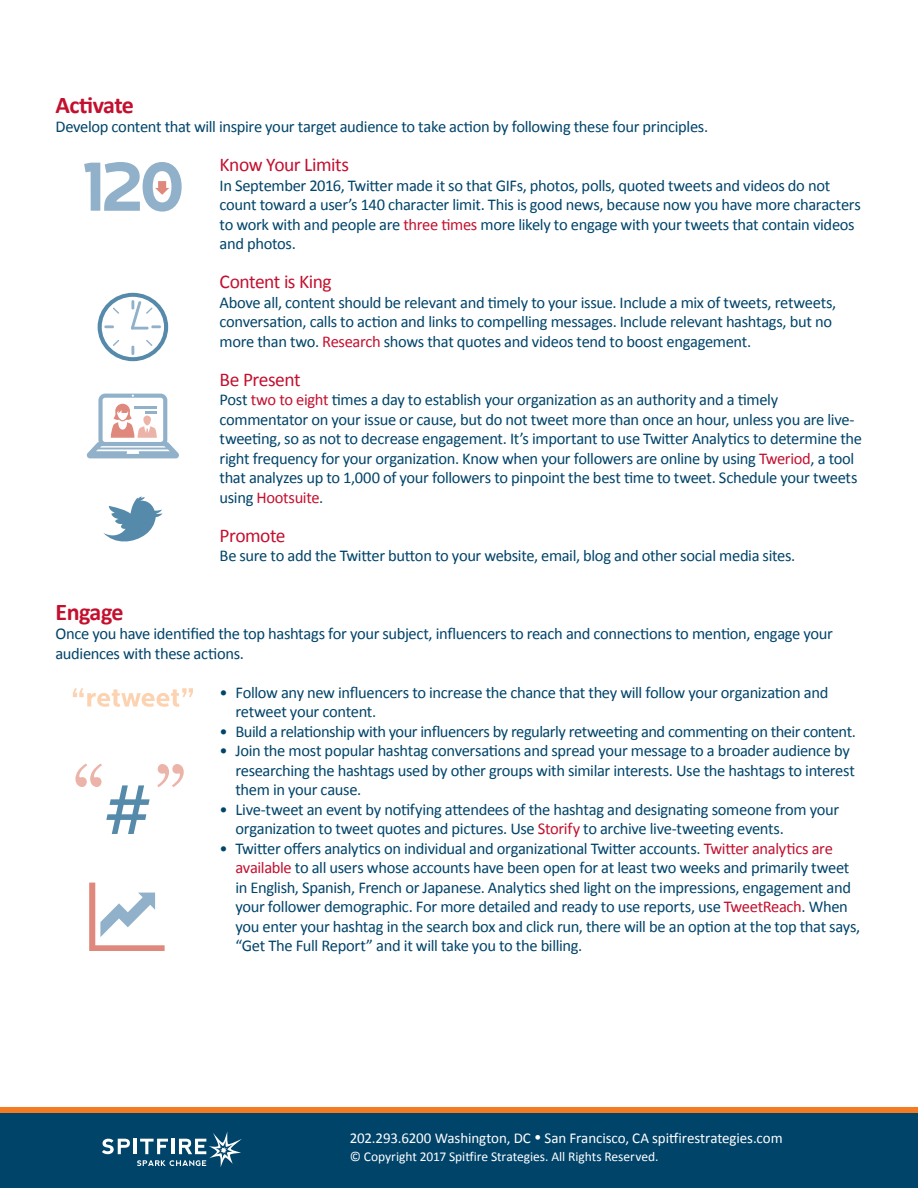
<style>
.page{position:relative;width:918px;height:1188px;background:#fff}
.page>*{position:absolute;margin:0;border:0;box-sizing:border-box;transform-origin:0 0}
.t1{font:700 24px "Calibri";letter-spacing:-.025em;color:#c3102f}
.t2{font:19.5px "Calibri";letter-spacing:-.025em;color:#c3102f}
.t3{font:16.5px/19.5px "Calibri";letter-spacing:-.02em;color:#00446a}
.t4{font:15px "Calibri";letter-spacing:-.01em;color:#fff}
.t5{font:13.5px "Calibri";letter-spacing:-.005em;color:#fff}
.s1{color:#c3102f}
</style>
<div class="page">
<div style="left:0;top:1111px;width:918px;height:77px;background:#00446a"></div>
<div style="left:0;top:1107px;width:918px;height:6px;background:#f47b21"></div>
<svg style="left:98px;top:293px;width:70px;height:68px"></svg>
<svg style="left:73px;top:688px;width:120px;height:19px"></svg>
<svg style="left:86px;top:394px;width:93px;height:64px"></svg>
<svg style="left:89px;top:883px;width:76px;height:68px"></svg>
<svg style="left:84px;top:162px;width:98px;height:50px"></svg>
<svg style="left:103px;top:496px;width:59px;height:46px"></svg>
<svg style="left:75px;top:764px;width:109px;height:70px"></svg>
<svg style="left:102px;top:1139px;width:28px;height:15px"></svg>
<hr style="left:133px;top:1139px;width:4px;height:15px;background:#fff">
<svg style="left:137px;top:1131px;width:105px;height:36px"></svg>
<p class="t1" style="left:56px;top:90px;width:80px">Activate</p>
<p class="t3" style="left:56px;top:116px;width:654px">Develop content that will inspire your target audience to take action by following these four principles.</p>
<p class="t2" style="left:220px;top:152px;width:131px">Know Your Limits</p>
<p class="t3" style="left:220px;top:174px;width:643px">In September 2016, Twitter made it so that GIFs, photos, polls, quoted tweets and videos do not count toward a user’s 140 character limit. This is good news, because now you have more characters to work with and people are <span class="s1">three times</span> more likely to engage with your tweets that contain videos and photos.</p>
<p class="t2" style="left:220px;top:269px;width:114px">Content is King</p>
<p class="t3" style="left:220px;top:291px;width:618px">Above all, content should be relevant and timely to your issue. Include a mix of tweets, retweets, conversation, calls to action and links to compelling messages. Include relevant hashtags, but no more than two. <span class="s1">Research</span> shows that quotes and videos tend to boost engagement.</p>
<p class="t2" style="left:220px;top:367px;width:83px">Be Present</p>
<p class="t3" style="left:220px;top:389px;width:644px">Post <span class="s1">two to eight</span> times a day to establish your organization as an authority and a timely commentator on your issue or cause, but do not tweet more than once an hour, unless you are live&shy;tweeting, so as not to decrease engagement. It’s important to use Twitter Analytics to determine the right frequency for your organization. Know when your followers are online by using <span class="s1">Tweriod</span>, a tool that analyzes up to 1,000 of your followers to pinpoint the best time to tweet. Schedule your tweets using <span class="s1">Hootsuite</span>.</p>
<p class="t2" style="left:220px;top:523px;width:68px">Promote</p>
<p class="t3" style="left:220px;top:545px;width:577px">Be sure to add the Twitter button to your website, email, blog and other social media sites.</p>
<p class="t1" style="left:56px;top:597px;width:70px">Engage</p>
<p class="t3" style="left:56px;top:623px;width:779px">Once you have identified the top hashtags for your subject, influencers to reach and connections to mention, engage your audiences with these actions.</p>
<p class="t3" style="left:236px;top:681px;width:594px;text-indent:-16px">• Follow any new influencers to increase the chance that they will follow your organization and retweet your content.</p>
<p class="t3" style="left:220px;top:720px;width:638px">• Build a relationship with your influencers by regularly retweeting and commenting on their content.</p>
<p class="t3" style="left:236px;top:740px;width:621px;text-indent:-16px">• Join the most popular hashtag conversations and spread your message to a broader audience by researching the hashtags used by other groups with similar interests. Use the hashtags to interest them in your cause.</p>
<p class="t3" style="left:236px;top:798px;width:605px;text-indent:-16px">• Live-tweet an event by notifying attendees of the hashtag and designating someone from your organization to tweet quotes and pictures. Use <span class="s1">Storify</span> to archive live-tweeting events.</p>
<p class="t3" style="left:236px;top:837px;width:626px;text-indent:-16px">• Twitter offers analytics on individual and organizational Twitter accounts. <span class="s1">Twitter analytics are available</span> to all users whose accounts have been open for at least two weeks and primarily tweet in English, Spanish, French or Japanese. Analytics shed light on the impressions, engagement and your follower demographic. For more detailed and ready to use reports, use <span class="s1">TweetReach</span>. When you enter your hashtag in the search box and click run, there will be an option at the top that says, “Get The Full Report” and it will take you to the billing.</p>
<p class="t4" style="left:350px;top:1129px;width:434px">202.293.6200 Washington, DC • San Francisco, CA spitfirestrategies.com</p>
<p class="t5" style="left:350px;top:1149px;width:310px">© Copyright 2017 Spitfire Strategies. All Rights Reserved.</p>
</div>
